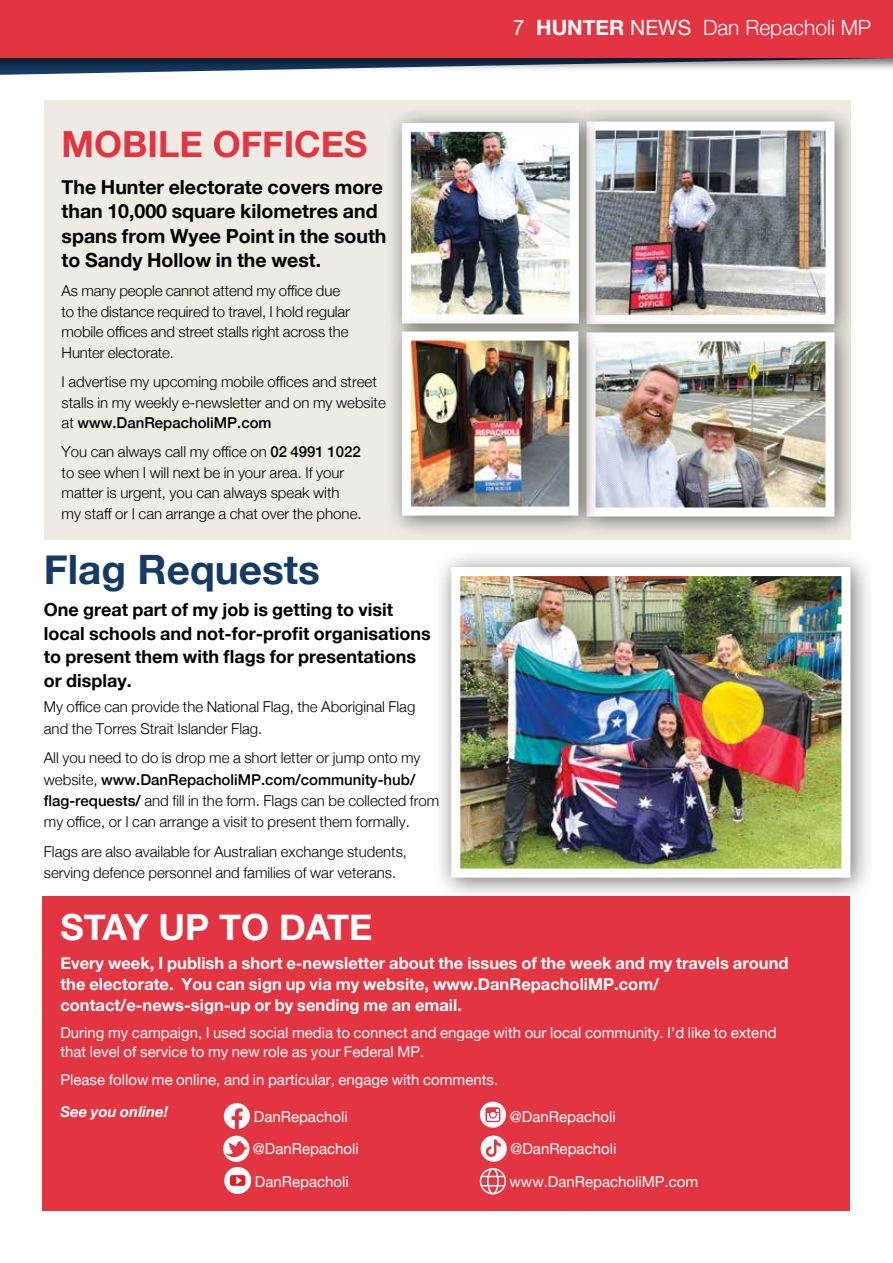
<style>
.page{position:relative;width:893px;height:1263px;background:#fff}
.page>*{position:absolute;margin:0;border:0;box-sizing:border-box;transform-origin:0 0}
.t1{font:700 40.5px "Helvetica Neue";color:#153a64}
.t2{font:700 36px "Helvetica Neue";color:#e33541}
.t3{font:700 36px "Helvetica Neue";color:#fff}
.t4{font:300 21px "Helvetica Neue";color:#fff}
.t5{font:700 19.5px/24.3px "Helvetica Neue";color:#000}
.t6{font:700 18px/23.5px "Helvetica Neue";color:#000}
.t7{font:700 16.5px/21px "Helvetica Neue";color:#fff}
.t8{font:300 15px/20.5px "Helvetica Neue";color:#000}
.t9{font:15px/18.8px "Helvetica Neue";color:#fff}
.t10{font:italic 700 15px "Helvetica Neue";color:#fff}
.s1{font-weight:500}
.s2{font-weight:400}
.s3{font-weight:700}
</style>
<div class="page">
<svg style="left:0;top:72px;width:147px;height:3px"></svg>
<div style="left:43px;top:896px;width:807px;height:315px;background:#e33541"></div>
<div style="left:44px;top:101px;width:806px;height:439px;background:#edebe3"></div>
<div style="left:433px;top:549px;width:442px;height:353px;background:#000;opacity:.55"></div>
<img style="left:461px;top:577px;width:379px;height:291px">
<div style="left:451px;top:567px;width:399px;height:311px;border:9px solid #fff"></div>
<div style="left:570px;top:105px;width:288px;height:243px;background:#000;opacity:.55"></div>
<img style="left:602px;top:132px;width:222px;height:182px">
<div style="left:587px;top:122px;width:247px;height:202px;border:9px solid #fff"></div>
<div style="left:385px;top:106px;width:217px;height:241px;background:#000;opacity:.55"></div>
<img style="left:412px;top:133px;width:157px;height:180px">
<div style="left:402px;top:123px;width:177px;height:200px;border:9px solid #fff"></div>
<div style="left:570px;top:315px;width:288px;height:225px;background:#000;opacity:.55"></div>
<img style="left:601px;top:342px;width:223px;height:164px">
<div style="left:587px;top:332px;width:247px;height:184px;border:9px solid #fff"></div>
<div style="left:385px;top:315px;width:216px;height:224px;background:#000;opacity:.55"></div>
<img style="left:412px;top:342px;width:156px;height:164px">
<div style="left:402px;top:332px;width:176px;height:184px;border:9px solid #fff"></div>
<svg style="left:224px;top:1103px;width:26px;height:26px"></svg>
<svg style="left:480px;top:1102px;width:26px;height:26px"></svg>
<svg style="left:223px;top:1136px;width:26px;height:26px"></svg>
<img style="left:225px;top:1141px;width:22px;height:15px">
<svg style="left:481px;top:1135px;width:26px;height:27px"></svg>
<div style="left:224px;top:1167px;width:27px;height:27px;background:#fff;border-radius:50%"></div>
<div style="left:230px;top:1175px;width:15px;height:11px;background:#da1f26;border-radius:2px"></div>
<svg style="left:236px;top:1176px;width:6px;height:8px"></svg>
<div style="left:480px;top:1168px;width:26px;height:26px;border:2px solid #fff;border-radius:50%"></div>
<div style="left:487px;top:1168px;width:12px;height:26px;border:2px solid #fff;border-radius:50%"></div>
<svg style="left:482px;top:1176px;width:22px;height:1px"></svg>
<svg style="left:482px;top:1185px;width:22px;height:1px"></svg>
<div style="left:0;top:0;width:893px;height:72px;background:#000;opacity:.55"></div>
<div style="left:0;top:0;width:893px;height:57px;background:#e33541"></div>
<h2 class="t2" style="left:62px;top:116px;width:307px">MOBILE OFFICES</h2>
<h3 class="t5" style="left:62px;top:176px;width:326px">The Hunter electorate covers more than 10,000 square kilometres and spans from Wyee Point in the south to Sandy Hollow in the west.</h3>
<p class="t8" style="left:62px;top:279px;width:290px">As many people cannot attend my office due to the distance required to travel, I hold regular mobile offices and street stalls right across the Hunter electorate.</p>
<p class="t8" style="left:62px;top:370px;width:326px">I advertise my upcoming mobile offices and street stalls in my weekly e-newsletter and on my website at <span class="s1">www.DanRepacholiMP.com</span></p>
<p class="t8" style="left:62px;top:440px;width:301px">You can always call my office on <span class="s1">02 4991 1022 </span>to see when I will next be in your area. If your matter is urgent, you can always speak with my staff or I can arrange a chat over the phone.</p>
<h1 class="t1" style="left:44px;top:538px;width:277px">Flag Requests</h1>
<p class="t6" style="left:44px;top:598px;width:388px">One great part of my job is getting to visit local schools and not-for-profit organisations to present them with flags for presentations or display.</p>
<p class="t8" style="left:44px;top:695px;width:373px;line-height:21.3px">My office can provide the National Flag, the Aboriginal Flag and the Torres Strait Islander Flag.</p>
<p class="t8" style="left:44px;top:746px;width:397px;line-height:21.3px">All you need to do is drop me a short letter or jump onto my website, <span class="s1">www.DanRepacholiMP.com/community-hub/ flag-requests/</span> and fill in the form. Flags can be collected from my office, or I can arrange a visit to present them formally.</p>
<p class="t8" style="left:44px;top:840px;width:365px;line-height:21.3px">Flags are also available for Australian exchange students, serving defence personnel and families of war veterans.</p>
<h3 class="t4" style="left:513px;top:11px;width:360px"><span class="s2">7</span> <span class="s3">HUNTER</span> <span class="s2">NEWS</span> Dan Repacholi MP</h3>
<h2 class="t3" style="left:60px;top:899px;width:314px">STAY UP TO DATE</h2>
<p class="t7" style="left:60px;top:953px;width:730px">Every week, I publish a short e-newsletter about the issues of the week and my travels around the electorate. You can sign up via my website, www.DanRepacholiMP.com/ contact/e-news-sign-up or by sending me an email.</p>
<p class="t9" style="left:60px;top:1025px;width:718px">During my campaign, I used social media to connect and engage with our local community. I’d like to extend that level of service to my new role as your Federal MP.</p>
<p class="t9" style="left:60px;top:1071px;width:439px">Please follow me online, and in particular, engage with comments.</p>
<p class="t10" style="left:60px;top:1100px;width:109px">See you online!</p>
<p class="t9" style="left:254px;top:1108px;width:95px">DanRepacholi</p>
<p class="t9" style="left:510px;top:1108px;width:107px">@DanRepacholi</p>
<p class="t9" style="left:253px;top:1140px;width:107px">@DanRepacholi</p>
<p class="t9" style="left:510px;top:1140px;width:107px">@DanRepacholi</p>
<p class="t9" style="left:255px;top:1173px;width:95px">DanRepacholi</p>
<p class="t9" style="left:510px;top:1173px;width:190px">www.DanRepacholiMP.com</p>
</div>
